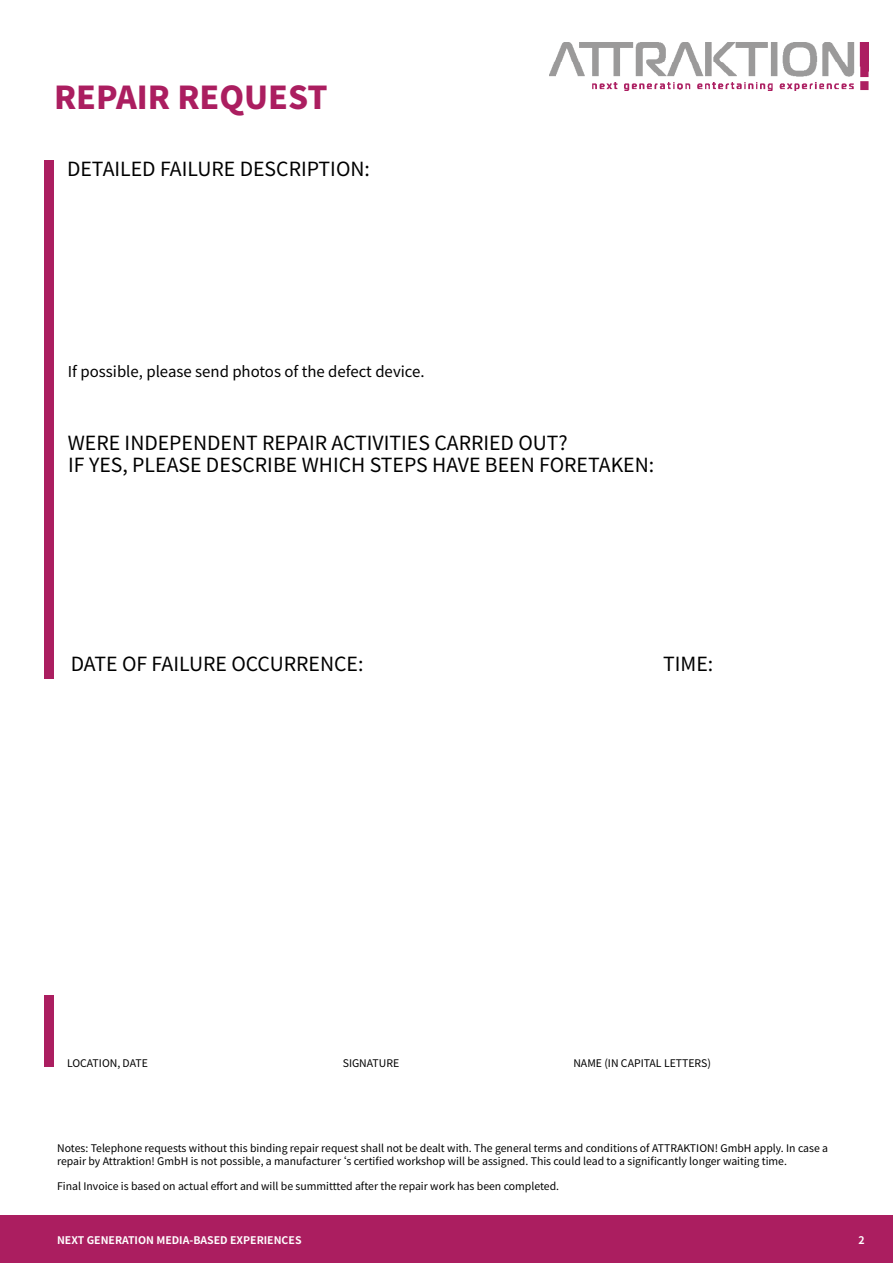
<style>
.page{position:relative;width:893px;height:1263px;background:#fff}
.page>*{position:absolute;margin:0;border:0;box-sizing:border-box;transform-origin:0 0}
.Absatzformat_1{font:900 31.5px "Noto Sans SC";color:#ab1e60}
.Absatzformat_3{font:19.5px "Noto Sans SC";color:#000}
.t1{font:15px "Noto Sans SC";color:#000}
.t2{font:10.5px/12.6px "Noto Sans SC";color:#000}
.t3{font:700 10.5px "Noto Sans SC";color:#fff}
</style>
<div class="page">
<div style="left:0;top:1216px;width:893px;height:47px;background:#ab1e60"></div>
<img style="left:549px;top:42px;width:319px;height:48px">
<div style="left:44px;top:995px;width:10px;height:72px;background:#ab1e60"></div>
<div style="left:44px;top:161px;width:10px;height:518px;background:#ab1e60"></div>
<p class="Absatzformat_1" style="left:54px;top:80px;width:275px">REPAIR REQUEST</p>
<p class="Absatzformat_3" style="left:67px;top:158px;width:304px">DETAILED FAILURE DESCRIPTION:</p>
<p class="t1" style="left:68px;top:363px;width:358px">If possible, please send photos of the defect device.</p>
<p class="Absatzformat_3" style="left:68px;top:432px;width:501px">WERE INDEPENDENT REPAIR ACTIVITIES CARRIED OUT?</p>
<p class="Absatzformat_3" style="left:68px;top:454px;width:588px">IF YES, PLEASE DESCRIBE WHICH STEPS HAVE BEEN FORETAKEN:</p>
<p class="Absatzformat_3" style="left:71px;top:653px;width:294px">DATE OF FAILURE OCCURRENCE:</p>
<p class="Absatzformat_3" style="left:663px;top:653px;width:52px">TIME:</p>
<p class="t2" style="left:67px;top:1057px;width:82px">LOCATION, DATE</p>
<p class="t2" style="left:343px;top:1057px;width:58px">SIGNATURE</p>
<p class="t2" style="left:573px;top:1057px;width:139px">NAME (IN CAPITAL LETTERS)</p>
<p class="t2" style="left:57px;top:1142px;width:772px">Notes: Telephone requests without this binding repair request shall not be dealt with. The general terms and conditions of ATTRAKTION! GmbH apply. In case a repair by Attraktion! GmbH is not possible, a manufacturer‘s certified workshop will be assigned. This could lead to a significantly longer waiting time.</p>
<p class="t2" style="left:57px;top:1180px;width:504px">Final Invoice is based on actual effort and will be summittted after the repair work has been completed.</p>
<p class="t3" style="left:57px;top:1234px;width:246px">NEXT GENERATION MEDIA-BASED EXPERIENCES</p>
<p class="t3" style="left:858px;top:1234px;width:8px">2</p>
</div>
